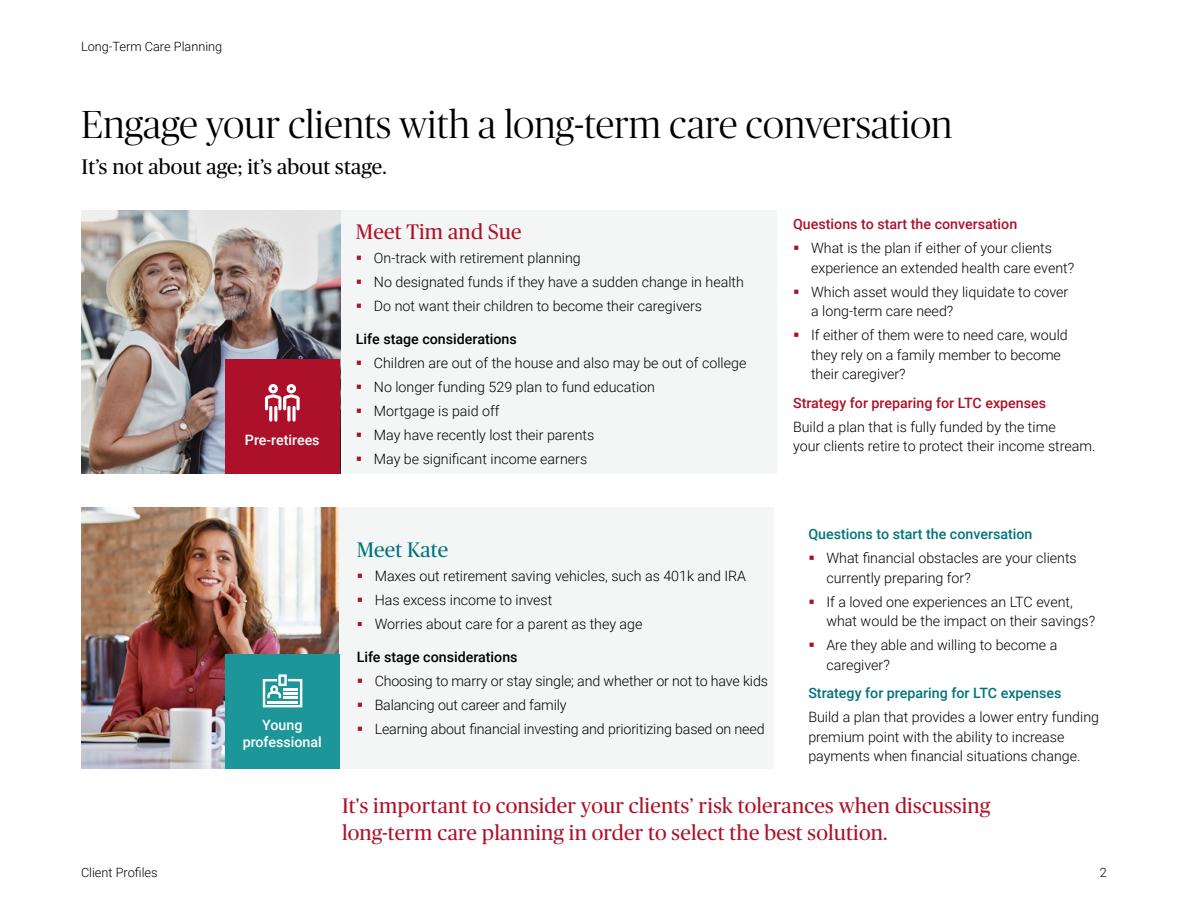
<style>
.page{position:relative;width:1188px;height:918px;background:#fff}
.page>*{position:absolute;margin:0;border:0;box-sizing:border-box;transform-origin:0 0}
.t1{font:300 39px "Publico Banner";letter-spacing:.01em;color:#000}
.t2{font:21px/27px "Publico Headline";letter-spacing:.01em;color:#ad1129}
.t3{font:21px "Publico Headline";letter-spacing:.01em;color:#000}
.t4{font:21px "Publico Headline";letter-spacing:.005em;color:#00747b}
.t5{font:300 14.25px/24px "Roboto";color:#000}
.t6{font:500 14.25px "Roboto";color:#00747b}
.t7{font:500 14.25px "Roboto";color:#ad1129}
.t8{font:500 14.25px "Roboto";color:#000}
.t9{font:500 14.25px/17.1px "Roboto";color:#fff;text-align:center}
.t10{font:300 12.75px "Roboto";color:#000}
</style>
<div class="page">
<img style="left:81px;top:507px;width:259px;height:261px">
<div style="left:340px;top:507px;width:434px;height:262px;background:#f4f5f5"></div>
<div style="left:324px;top:211px;width:453px;height:263px;background:#f4f5f5"></div>
<img style="left:81px;top:211px;width:259px;height:262px">
<div style="left:225px;top:654px;width:115px;height:115px;background:#1d9699"></div>
<div style="left:225px;top:359px;width:115px;height:115px;background:#ad1129"></div>
<hr style="left:269px;top:406px;width:3px;height:16px;background:#fff;border-radius:2px">
<hr style="left:274px;top:406px;width:3px;height:16px;background:#fff;border-radius:2px">
<svg style="left:287px;top:406px;width:4px;height:16px"></svg>
<svg style="left:292px;top:406px;width:4px;height:16px"></svg>
<svg style="left:265px;top:384px;width:35px;height:26px"></svg>
<svg style="left:263px;top:674px;width:39px;height:33px"></svg>
<p class="t10" style="left:81px;top:38px;width:143px">Long-Term Care Planning</p>
<h1 class="t1" style="left:82px;top:99px;width:872px">Engage your clients with a long-term care conversation</h1>
<h2 class="t3" style="left:82px;top:152px;width:307px">It’s not about age; it’s about stage.</h2>
<p class="t9" style="left:245px;top:431px;width:76px">Pre-retirees</p>
<h2 class="t2" style="left:356px;top:217px;width:167px">Meet Tim and Sue</h2>
<p class="t5" style="left:374px;top:245px;width:372px">On-track with retirement planning<br>No designated funds if they have a sudden change in health<br>Do not want their children to become their caregivers</p>
<p class="t8" style="left:356px;top:329px;width:162px">Life stage considerations</p>
<p class="t5" style="left:374px;top:350px;width:374px">Children are out of the house and also may be out of college No longer funding 529 plan to fund education<br>Mortgage is paid off<br>May have recently lost their parents<br>May be significant income earners</p>
<p class="t7" style="left:793px;top:214px;width:226px">Questions to start the conversation</p>
<p class="t5" style="left:811px;top:238px;width:265px;line-height:19.5px">What is the plan if either of your clients experience an extended health care event?</p>
<p class="t5" style="left:811px;top:282px;width:259px;line-height:19.5px">Which asset would they liquidate to cover a long-term care need?</p>
<p class="t5" style="left:811px;top:325px;width:258px;line-height:19.5px">If either of them were to need care, would they rely on a family member to become their caregiver?</p>
<p class="t7" style="left:793px;top:393px;width:255px">Strategy for preparing for LTC expenses</p>
<p class="t5" style="left:793px;top:417px;width:304px;line-height:19.5px">Build a plan that is fully funded by the time<br>your clients retire to protect their income stream.</p>
<p class="t9" style="left:243px;top:716px;width:81px">Young professional</p>
<h2 class="t4" style="left:357px;top:535px;width:93px">Meet Kate</h2>
<p class="t5" style="left:375px;top:564px;width:373px">Maxes out retirement saving vehicles, such as 401k and IRA<br>Has excess income to invest<br>Worries about care for a parent as they age</p>
<p class="t8" style="left:357px;top:647px;width:162px">Life stage considerations</p>
<p class="t5" style="left:375px;top:669px;width:395px">Choosing to marry or stay single; and whether or not to have kids<br>Balancing out career and family<br>Learning about financial investing and prioritizing based on need</p>
<p class="t6" style="left:808px;top:524px;width:226px">Questions to start the conversation</p>
<p class="t5" style="left:826px;top:548px;width:252px;line-height:19.5px">What financial obstacles are your clients currently preparing for?</p>
<p class="t5" style="left:826px;top:591px;width:270px;line-height:19.5px">If a loved one experiences an LTC event, what would be the impact on their savings?</p>
<p class="t5" style="left:826px;top:635px;width:232px;line-height:19.5px">Are they able and willing to become a caregiver?</p>
<p class="t6" style="left:808px;top:683px;width:255px">Strategy for preparing for LTC expenses</p>
<p class="t5" style="left:808px;top:707px;width:292px;line-height:19.5px">Build a plan that provides a lower entry funding premium point with the ability to increase payments when financial situations change.</p>
<h2 class="t2" style="left:342px;top:791px;width:650px">It's important to consider your clients’ risk tolerances when discussing long-term care planning in order to select the best solution.</h2>
<p class="t10" style="left:81px;top:863px;width:78px">Client Profiles</p>
<p class="t10" style="left:1100px;top:863px;width:9px">2</p>
</div>
